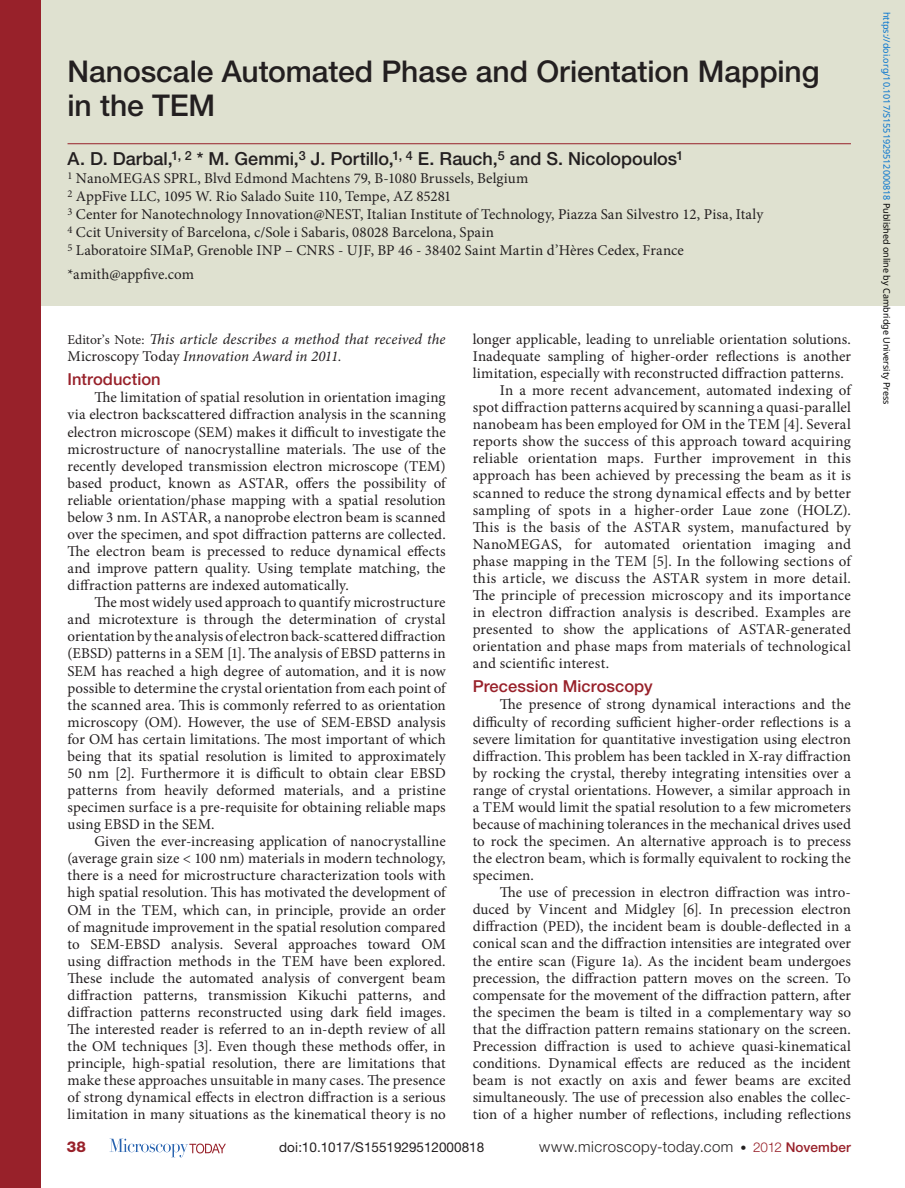
<style>
.page{position:relative;width:905px;height:1188px;background:#fff}
.page>*{position:absolute;margin:0;border:0;box-sizing:border-box;transform-origin:0 0}
.t1{font:500 30px/34.5px "Helvetica Neue";letter-spacing:-.005em;color:#231f20}
.t2{font:500 18px "Helvetica Neue";color:#231f20}
.t3{font:500 16.5px "Helvetica Neue";letter-spacing:.005em;color:#98212a}
.t4{font:15px/17.1px "Minion Pro";letter-spacing:.01em;color:#231f20;text-align:justify}
.t5{font:italic 15px/17.2px "Minion Pro";letter-spacing:.005em;color:#231f20}
.t6{font:300 15px "Helvetica Neue";letter-spacing:.03em;color:#231f20}
.t7{font:800 15px "Helvetica Neue";color:#98212a}
.t8{font:13.5px "Helvetica Neue";color:#231f20}
.t9{font:9px "Noto Sans";color:#0172cf}
.s1{font-style:normal;font-size:13.5px}
.s2{font-style:normal}
.s3{font-size:12px}
.s4{font-size:13.5px;color:#98212a}
.s5{font-weight:500;font-size:13.5px;color:#98212a}
.s6{color:#000}
</style>
<div class="page">
<svg style="left:110px;top:1139px;width:116px;height:18px"></svg>
<div style="left:10px;top:0;width:894px;height:306px;background:#dfe1d0"></div>
<div style="left:0;top:0;width:40px;height:1188px;background:#98212a"></div>
<hr style="left:68px;top:143px;width:782px;height:1px;background:#98212a">
<h1 class="t1" style="left:68px;top:54px;width:753px">Nanoscale Automated Phase and Orientation Mapping in the TEM</h1>
<p class="t2" style="left:68px;top:148px;width:617px">A. D. Darbal,<sup>1,</sup> <sup>2</sup> * M. Gemmi,<sup>3</sup> J. Portillo,<sup>1,</sup> <sup>4</sup> E. Rauch,<sup>5</sup> and S. Nicolopoulos<sup>1</sup></p>
<p class="t4" style="left:68px;top:169px;width:697px;line-height:18px;text-align:left"><sup>1</sup> NanoMEGAS SPRL, Blvd Edmond Machtens 79, B-1080 Brussels, Belgium<br><sup>2</sup> AppFive LLC, 1095 W. Rio Salado Suite 110, Tempe, AZ 85281<br><sup>3</sup> Center for Nanotechnology Innovation@NEST, Italian Institute of Technology, Piazza San Silvestro 12, Pisa, Italy <sup>4</sup> Ccit University of Barcelona, c/Sole i Sabaris, 08028 Barcelona, Spain<br><sup>5</sup> Laboratoire SIMaP, Grenoble INP – CNRS - UJF, BP 46 - 38402 Saint Martin d’Hères Cedex, France</p>
<p class="t4" style="left:68px;top:266px;width:128px">*amith@appfive.com</p>
<p class="t5" style="left:67px;top:330px;width:379px"><span class="s1">Editor’s Note:</span> This article describes a method that received the<br><span class="s2">Microscopy Today</span> Innovation Award in 2011.</p>
<p class="t3" style="left:68px;top:369px;width:95px">Introduction</p>
<p class="t4" style="left:68px;top:389px;width:380px;text-indent:27px">The limitation of spatial resolution in orientation imaging via electron backscattered diffraction analysis in the scanning electron microscope (SEM) makes it difficult to investigate the microstructure of nanocrystalline materials. The use of the recently developed transmission electron microscope (TEM) based product, known as ASTAR, offers the possibility of reliable orientation/phase mapping with a spatial resolution below 3 nm. In ASTAR, a nanoprobe electron beam is scanned over the specimen, and spot diffraction patterns are collected.<br>The electron beam is precessed to reduce dynamical effects and improve pattern quality. Using template matching, the diffraction patterns are indexed automatically.</p>
<p class="t4" style="left:68px;top:594px;width:380px;text-indent:27px">The most widely used approach to quantify microstructure and microtexture is through the determination of crystal orientation by the analysis of electron back-scattered diffraction (EBSD) patterns in a SEM [1]. The analysis of EBSD patterns in SEM has reached a high degree of automation, and it is now possible to determine the crystal orientation from each point of the scanned area. This is commonly referred to as orientation microscopy (OM). However, the use of SEM-EBSD analysis for OM has certain limitations. The most important of which being that its spatial resolution is limited to approximately 50 nm [2]. Furthermore it is difficult to obtain clear EBSD patterns from heavily deformed materials, and a pristine specimen surface is a pre-requisite for obtaining reliable maps using EBSD in the SEM.</p>
<p class="t4" style="left:68px;top:833px;width:380px;text-indent:27px">Given the ever-increasing application of nanocrystalline (average grain size &lt; 100 nm) materials in modern technology, there is a need for microstructure characterization tools with high spatial resolution. This has motivated the development of OM in the TEM, which can, in principle, provide an order of magnitude improvement in the spatial resolution compared to SEM-EBSD analysis. Several approaches toward OM using diffraction methods in the TEM have been explored.<br>These include the automated analysis of convergent beam diffraction patterns, transmission Kikuchi patterns, and diffraction patterns reconstructed using dark field images.<br>The interested reader is referred to an in-depth review of all the OM techniques [3]. Even though these methods offer, in principle, high-spatial resolution, there are limitations that make these approaches unsuitable in many cases. The presence of strong dynamical effects in electron diffraction is a serious limitation in many situations as the kinematical theory is no</p>
<p class="t4" style="left:472px;top:331px;width:379px">longer applicable, leading to unreliable orientation solutions.</p>
<p class="t4" style="left:472px;top:348px;width:379px">Inadequate sampling of higher-order reflections is another</p>
<p class="t4" style="left:472px;top:365px;width:373px">limitation, especially with reconstructed diffraction patterns.</p>
<p class="t4" style="left:500px;top:382px;width:353px">In a more recent advancement, automated indexing of</p>
<p class="t4" style="left:472px;top:399px;width:379px">spot diffraction patterns acquired by scanning a quasi-parallel</p>
<p class="t4" style="left:472px;top:416px;width:380px">nanobeam has been employed for OM in the TEM [4]. Several</p>
<p class="t4" style="left:472px;top:433px;width:379px">reports show the success of this approach toward acquiring</p>
<p class="t4" style="left:472px;top:450px;width:380px">reliable orientation maps. Further improvement in this</p>
<p class="t4" style="left:472px;top:467px;width:380px">approach has been achieved by precessing the beam as it is</p>
<p class="t4" style="left:472px;top:484px;width:379px">scanned to reduce the strong dynamical effects and by better</p>
<p class="t4" style="left:472px;top:501px;width:379px">sampling of spots in a higher-order Laue zone (HOLZ).</p>
<p class="t4" style="left:472px;top:518px;width:379px">This is the basis of the ASTAR system, manufactured by</p>
<p class="t4" style="left:472px;top:535px;width:380px">NanoMEGAS, for automated orientation imaging and</p>
<p class="t4" style="left:472px;top:553px;width:380px">phase mapping in the TEM [5]. In the following sections of</p>
<p class="t4" style="left:472px;top:570px;width:380px">this article, we discuss the ASTAR system in more detail.</p>
<p class="t4" style="left:472px;top:587px;width:380px">The principle of precession microscopy and its importance</p>
<p class="t4" style="left:472px;top:604px;width:379px">in electron diffraction analysis is described. Examples are</p>
<p class="t4" style="left:472px;top:621px;width:380px">presented to show the applications of ASTAR-generated</p>
<p class="t4" style="left:472px;top:638px;width:379px">orientation and phase maps from materials of technological</p>
<p class="t4" style="left:472px;top:655px;width:138px">and scientific interest.</p>
<p class="t3" style="left:472px;top:677px;width:181px">Precession Microscopy</p>
<p class="t4" style="left:472px;top:696px;width:380px;text-indent:27px">The presence of strong dynamical interactions and the difficulty of recording sufficient higher-order reflections is a severe limitation for quantitative investigation using electron diffraction. This problem has been tackled in X-ray diffraction by rocking the crystal, thereby integrating intensities over a range of crystal orientations. However, a similar approach in a TEM would limit the spatial resolution to a few micrometers because of machining tolerances in the mechanical drives used to rock the specimen. An alternative approach is to precess the electron beam, which is formally equivalent to rocking the specimen.</p>
<p class="t4" style="left:472px;top:884px;width:380px;text-indent:27px">The use of precession in electron diffraction was intro&shy;duced by Vincent and Midgley [6]. In precession electron diffraction (PED), the incident beam is double-deflected in a conical scan and the diffraction intensities are integrated over the entire scan (Figure 1a). As the incident beam undergoes precession, the diffraction pattern moves on the screen. To compensate for the movement of the diffraction pattern, after the specimen the beam is tilted in a complementary way so that the diffraction pattern remains stationary on the screen.<br>Precession diffraction is used to achieve quasi-kinematical conditions. Dynamical effects are reduced as the incident beam is not exactly on axis and fewer beams are excited simultaneously. The use of precession also enables the collec&shy;tion of a higher number of reflections, including reflections</p>
<p class="t7" style="left:67px;top:1138px;width:21px">38</p>
<p class="t8" style="left:279px;top:1139px;width:206px">doi:10.1017/S1551929512000818</p>
<p class="t6" style="left:539px;top:1137px;width:313px">www.microscopy-today.com <span class="s3">•</span> <span class="s4">2012</span> <span class="s5">November</span></p>
<p class="t9" style="left:893px;top:12px;width:394px;rotate:90deg">https://doi.org/10.1017/S1551929512000818 <span class="s6">Published online by Cambridge University Press</span></p>
</div>
